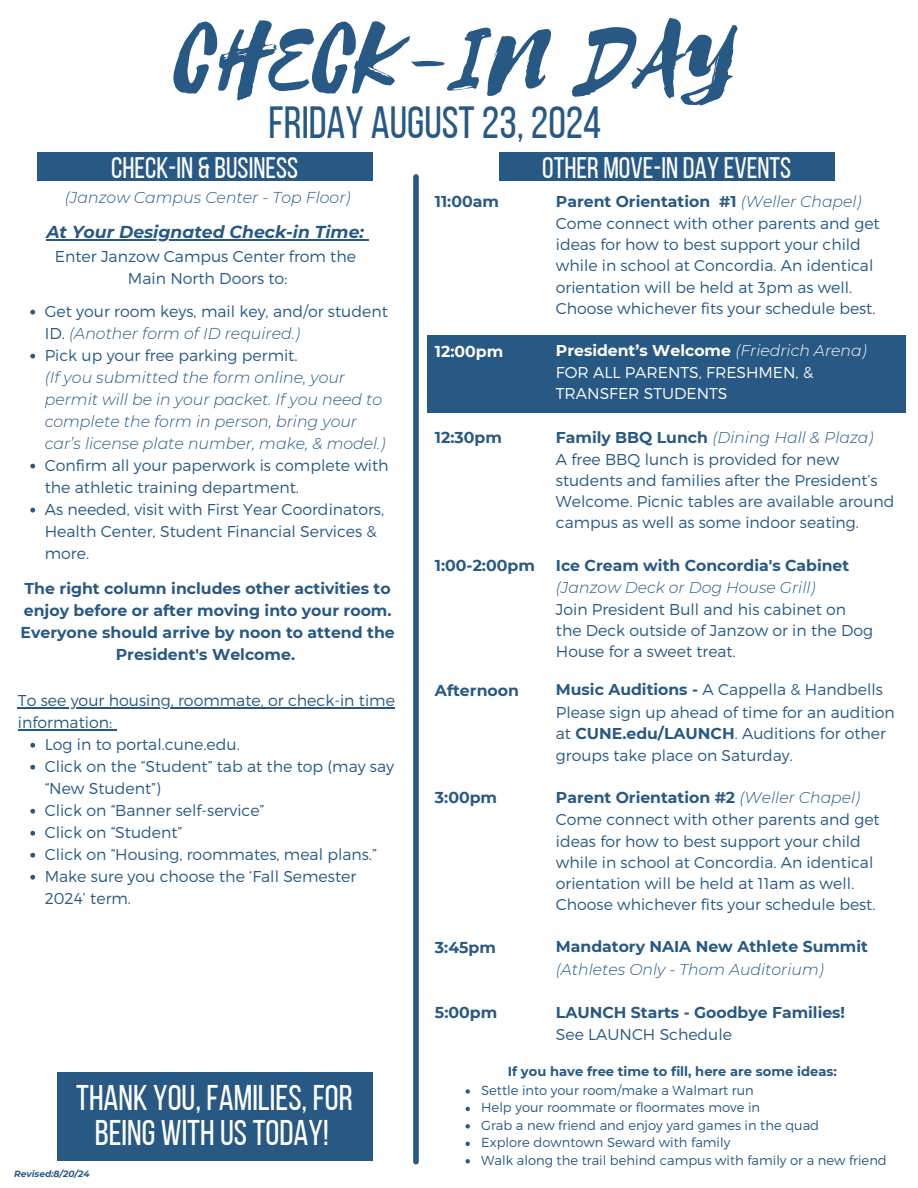
<style>
.page{position:relative;width:918px;height:1188px;background:#fff}
.page>*{position:absolute;margin:0;border:0;box-sizing:border-box;transform-origin:0 0}
.t1{font:105px "Selima";color:#285984}
.t2{font:45px "Bebas Neue";color:#285984}
.t3{font:35.7px/34.8px "Bebas Neue";color:#fff;text-align:center}
.t4{font:29.7px "Bebas Neue";color:#fff}
.t5{font:italic 700 17.25px "Montserrat";color:#285984}
.t6{font:300 15.75px/22px "Montserrat";color:#285984}
.t7{font:700 15.75px/22px "Montserrat";color:#285984;text-align:center}
.t8{font:italic 300 15.75px/22px "Montserrat";color:#285984}
.t9{font:700 15.75px "Montserrat";color:#fff}
.t10{font:300 15.6px/21.5px "Montserrat";color:#285984}
.t11{font:700 15.6px/22.2px "Montserrat";color:#285984}
.t12{font:300 15.6px/21.8px "Montserrat";color:#fff}
.t13{font:300 13.05px "Montserrat";color:#285984}
.t14{font:700 13.05px "Montserrat";color:#285984}
.t15{font:italic 700 9px "Montserrat";color:#285984}
.s1{font-style:italic}
.s2{font-weight:700}
.s3{font-weight:300;font-style:italic}
.s4{font-weight:300}
</style>
<div class="page">
<div style="left:428px;top:335px;width:478px;height:78px;background:#285984"></div>
<div style="left:499px;top:153px;width:336px;height:28px;background:#285984"></div>
<div style="left:37px;top:153px;width:335px;height:28px;background:#285984"></div>
<svg style="left:466px;top:1089px;width:4px;height:5px"></svg>
<svg style="left:466px;top:1107px;width:4px;height:4px"></svg>
<svg style="left:466px;top:1124px;width:4px;height:5px"></svg>
<svg style="left:466px;top:1142px;width:4px;height:4px"></svg>
<svg style="left:466px;top:1159px;width:4px;height:4px"></svg>
<hr style="left:46px;top:240px;width:318px;height:1px;background:#285984">
<svg style="left:30px;top:310px;width:5px;height:5px"></svg>
<svg style="left:30px;top:354px;width:5px;height:5px"></svg>
<svg style="left:30px;top:464px;width:5px;height:5px"></svg>
<svg style="left:30px;top:508px;width:5px;height:5px"></svg>
<hr style="left:18px;top:707px;width:377px;height:1px;background:#285984">
<hr style="left:18px;top:729px;width:94px;height:1px;background:#285984">
<svg style="left:30px;top:743px;width:5px;height:5px"></svg>
<svg style="left:30px;top:765px;width:5px;height:5px"></svg>
<svg style="left:30px;top:809px;width:5px;height:5px"></svg>
<svg style="left:30px;top:831px;width:5px;height:5px"></svg>
<svg style="left:30px;top:853px;width:5px;height:5px"></svg>
<svg style="left:30px;top:875px;width:5px;height:5px"></svg>
<div style="left:58px;top:1072px;width:315px;height:88px;background:#285984"></div>
<div style="left:413px;top:177px;width:6px;height:985px;background:#285984"></div>
<p class="t1" style="left:177px;top:2px;width:567px">CHECK-IN DAY</p>
<p class="t2" style="left:269px;top:104px;width:334px">FRIDAY AUGUST 23,2024</p>
<p class="t4" style="left:111px;top:156px;width:188px">CHECK-IN &amp; BUSINESS</p>
<h5 class="t8" style="left:65px;top:186px;width:287px">(Janzow Campus Center - Top Floor)</h5>
<h5 class="t5" style="left:46px;top:222px;width:319px">At Your Designated Check-in Time:</h5>
<h5 class="t6" style="left:55px;top:244px;width:303px;text-align:center">Enter Janzow Campus Center from the<br>Main North Doors to:</h5>
<h5 class="t6" style="left:45px;top:299px;width:345px">Get your room keys, mail key, and/or student<br>ID. <span class="s1">(Another form of ID required.)</span></h5>
<h5 class="t6" style="left:45px;top:343px;width:254px">Pick up your free parking permit.</h5>
<h5 class="t8" style="left:45px;top:366px;width:342px">(If you submitted the form online, your permit will be in your packet. If you need to complete the form in person, bring your car’s license plate number, make, &amp; model.)</h5>
<h6 class="t6" style="left:45px;top:453px;width:346px">Confirm all your paperwork is complete with the athletic training department.</h6>
<h6 class="t6" style="left:45px;top:497px;width:341px">As needed, visit with First Year Coordinators,<br>Health Center, Student Financial Services &amp; more.</h6>
<h6 class="t7" style="left:21px;top:577px;width:376px">The right column includes other activities to enjoy before or after moving into your room.<br>Everyone should arrive by noon to attend the President's Welcome.</h6>
<h6 class="t6" style="left:18px;top:688px;width:379px">To see your housing, roommate, or check-in time information:</h6>
<h6 class="t6" style="left:45px;top:732px;width:197px">Log in to portal.cune.edu.</h6>
<h6 class="t6" style="left:45px;top:754px;width:351px">Click on the “Student” tab at the top (may say “New Student”)</h6>
<h6 class="t6" style="left:45px;top:798px;width:221px">Click on “Banner self-service”</h6>
<h6 class="t6" style="left:45px;top:820px;width:139px">Click on “Student”</h6>
<p class="t6" style="left:45px;top:842px;width:334px">Click on “Housing, roommates, meal plans.”</p>
<p class="t6" style="left:45px;top:864px;width:313px">Make sure you choose the ‘Fall Semester<br>2024’ term.</p>
<p class="t3" style="left:76px;top:1084px;width:278px">THANK YOU, FAMILIES, FOR<br>BEING WITH USTODAY!</p>
<p class="t15" style="left:14px;top:1168px;width:77px">Revised:8/20/24</p>
<p class="t7" style="left:435px;top:190px;width:66px">11:00am</p>
<h6 class="t9" style="left:435px;top:342px;width:70px">12:00pm</h6>
<p class="t7" style="left:435px;top:426px;width:68px">12:30pm</p>
<p class="t7" style="left:435px;top:555px;width:101px">1:00-2:00pm</p>
<h5 class="t7" style="left:435px;top:679px;width:86px">Afternoon</h5>
<h6 class="t7" style="left:435px;top:786px;width:64px">3:00pm</h6>
<p class="t7" style="left:435px;top:936px;width:63px">3:45pm</p>
<p class="t7" style="left:435px;top:1001px;width:64px">5:00pm</p>
<h6 class="t4" style="left:542px;top:156px;width:251px">OTHER MOVE-IN DAY EVENTS</h6>
<h1 class="t10" style="left:556px;top:190px;width:325px"><span class="s2">Parent Orientation #1</span> <span class="s1">(Weller Chapel)<br></span>Come connect with other parents and get ideas for how to best support your child while in school at Concordia. An identical orientation will be held at 3pm as well.<br>Choose whichever fits your schedule best.</h1>
<h2 class="t12" style="left:556px;top:339px;width:312px"><span class="s2">President’s Welcome</span> <span class="s1">(Friedrich Arena)<br></span>FOR ALL PARENTS, FRESHMEN, &amp;<br>TRANSFER STUDENTS</h2>
<p class="t10" style="left:556px;top:426px;width:340px"><span class="s2">Family BBQ Lunch</span> <span class="s1">(Dining Hall &amp; Plaza)<br></span>A free BBQ lunch is provided for new students and families after the President’s Welcome. Picnic tables are available around campus as well as some indoor seating.</p>
<p class="t10" style="left:556px;top:553px;width:319px;line-height:21.9px"><span class="s2">Ice Cream with Concordia's Cabinet </span><span class="s1">(Janzow Deck or Dog House Grill)<br></span>Join President Bull and his cabinet on the Deck outside of Janzow or in the Dog</p>
<h4 class="t10" style="left:556px;top:640px;width:181px">House for a sweet treat.</h4>
<h4 class="t10" style="left:556px;top:678px;width:340px"><span class="s2">Music Auditions -</span> A Cappella &amp; Handbells<br>Please sign up ahead of time for an audition at <span class="s2">CUNE.edu/LAUNCH</span>. Auditions for other</h4>
<h4 class="t10" style="left:556px;top:744px;width:239px">groups take place on Saturday.</h4>
<h4 class="t10" style="left:556px;top:786px;width:325px"><span class="s2">Parent Orientation #2</span> <span class="s1">(Weller Chapel)<br></span>Come connect with other parents and get ideas for how to best support your child while in school at Concordia. An identical orientation will be held at 11am as well.</h4>
<h6 class="t10" style="left:556px;top:893px;width:321px">Choose whichever fits your schedule best.</h6>
<h6 class="t11" style="left:556px;top:936px;width:313px">Mandatory NAIA New Athlete Summit <span class="s3">(Athletes Only - Thom Auditorium)</span></h6>
<h6 class="t11" style="left:556px;top:1001px;width:291px">LAUNCH Starts - Goodbye Families!<br><span class="s4">See LAUNCH Schedule</span></h6>
<p class="t14" style="left:508px;top:1064px;width:331px">If you have free time to fill, here are some ideas:</p>
<p class="t13" style="left:481px;top:1082px;width:274px">Settle into your room/make a Walmart run</p>
<p class="t13" style="left:481px;top:1099px;width:280px">Help your roommate or floormates move in</p>
<h5 class="t13" style="left:481px;top:1117px;width:339px">Grab a new friend and enjoy yard games in the quad</h5>
<h5 class="t13" style="left:481px;top:1134px;width:251px">Explore downtown Seward with family</h5>
<h5 class="t13" style="left:481px;top:1151px;width:407px">Walk along the trail behind campus with family or a new friend</h5>
</div>
